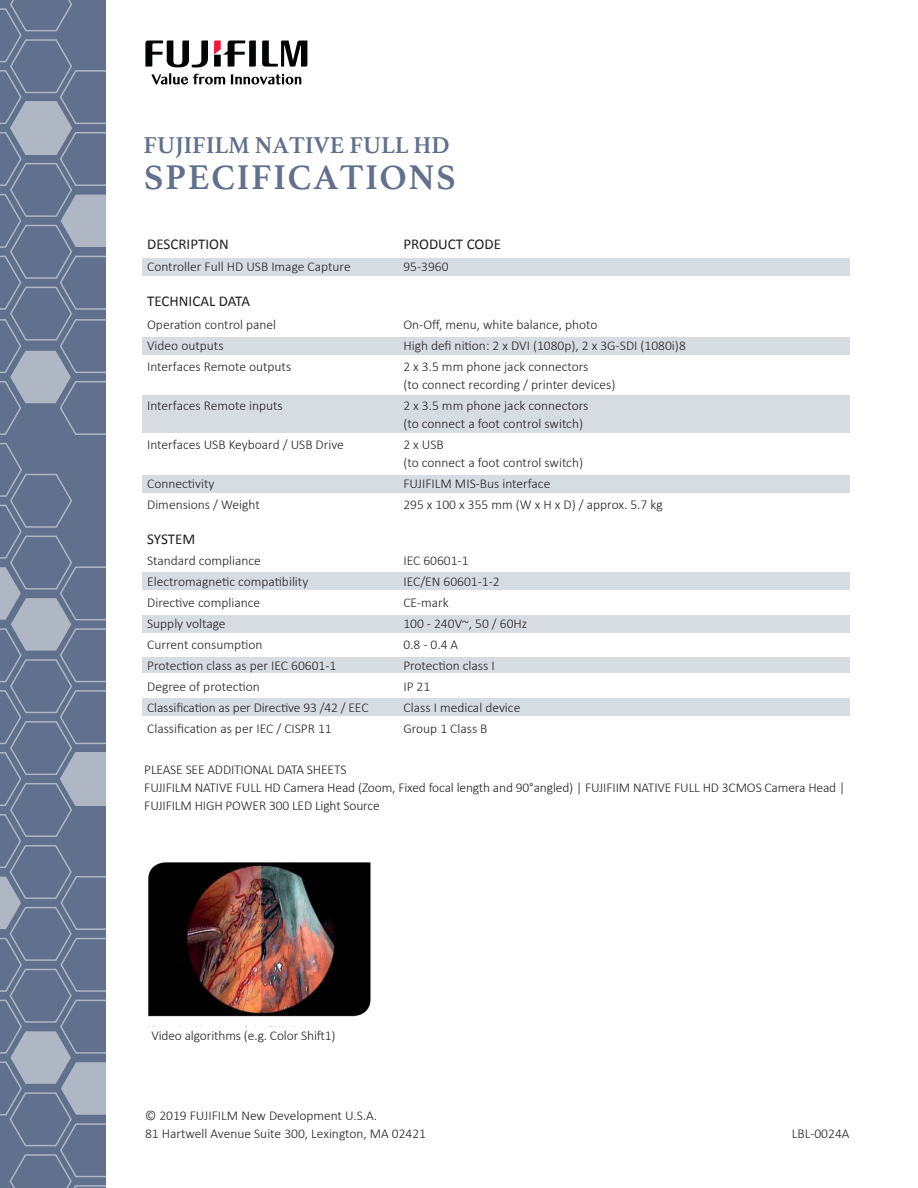
<style>
.page{position:relative;width:918px;height:1188px;background:#fff}
.page>*{position:absolute;margin:0;border:0;box-sizing:border-box;transform-origin:0 0}
.t1{font:700 36px "Athelas";letter-spacing:.045em;color:#60708d}
.t2{font:700 24px "Athelas";color:#60708d}
.t3{font:15px "Calibri";color:#231f20}
.t4{font:300 13.5px/18px "Calibri";color:#231f20}
</style>
<div class="page">
<div style="left:142px;top:258px;width:707px;height:18px;background:#d7dbe2"></div>
<div style="left:142px;top:337px;width:708px;height:18px;background:#d7dbe2"></div>
<div style="left:142px;top:475px;width:707px;height:18px;background:#d7dbe2"></div>
<div style="left:142px;top:615px;width:707px;height:17px;background:#d7dbe2"></div>
<div style="left:142px;top:395px;width:707px;height:38px;background:#d7dbe2"></div>
<div style="left:142px;top:573px;width:707px;height:17px;background:#d7dbe2"></div>
<div style="left:142px;top:657px;width:707px;height:16px;background:#d7dbe2"></div>
<div style="left:142px;top:699px;width:708px;height:17px;background:#d7dbe2"></div>
<svg style="left:0;top:0;width:106px;height:436px;background:#707f98"></svg>
<svg style="left:145px;top:40px;width:162px;height:45px"></svg>
<svg style="left:0;top:442px;width:106px;height:746px;background:#6e7d97"></svg>
<img style="left:148px;top:862px;width:223px;height:165px">
<h2 class="t2" style="left:144px;top:126px;width:308px">FUJIFILM NATIVE FULL HD</h2>
<h1 class="t1" style="left:144px;top:148px;width:313px">SPECIFICATIONS</h1>
<p class="t3" style="left:147px;top:233px;width:83px">DESCRIPTION</p>
<p class="t3" style="left:403px;top:233px;width:99px">PRODUCT CODE</p>
<p class="t4" style="left:147px;top:257px;width:205px">Controller Full HD USB Image Capture</p>
<p class="t4" style="left:403px;top:257px;width:47px">95-3960</p>
<p class="t3" style="left:147px;top:291px;width:104px">TECHNICAL DATA</p>
<p class="t4" style="left:147px;top:315px;width:131px">Operation control panel</p>
<p class="t4" style="left:403px;top:315px;width:196px">On-Off, menu, white balance, photo</p>
<p class="t4" style="left:147px;top:336px;width:78px">Video outputs</p>
<p class="t4" style="left:403px;top:336px;width:284px">High defi nition: 2 x DVI (1080p), 2 x 3G-SDI (1080i)8</p>
<p class="t4" style="left:147px;top:357px;width:146px">Interfaces Remote outputs</p>
<p class="t4" style="left:403px;top:357px;width:214px">2 x 3.5 mm phone jack connectors<br>(to connect recording / printer devices)</p>
<p class="t4" style="left:147px;top:396px;width:137px">Interfaces Remote inputs</p>
<p class="t4" style="left:403px;top:396px;width:187px">2 x 3.5 mm phone jack connectors (to connect a foot control switch)</p>
<p class="t4" style="left:147px;top:435px;width:198px">Interfaces USB Keyboard / USB Drive</p>
<p class="t4" style="left:403px;top:435px;width:181px">2 x USB<br>(to connect a foot control switch)</p>
<p class="t4" style="left:147px;top:474px;width:69px">Connectivity</p>
<p class="t4" style="left:403px;top:474px;width:149px">FUJIFILM MIS-Bus interface</p>
<p class="t4" style="left:147px;top:495px;width:114px">Dimensions / Weight</p>
<p class="t4" style="left:403px;top:495px;width:261px">295 x 100 x 355 mm (W x H x D) / approx. 5.7 kg</p>
<p class="t3" style="left:147px;top:528px;width:50px">SYSTEM</p>
<p class="t4" style="left:147px;top:550px;width:115px">Standard compliance</p>
<p class="t4" style="left:403px;top:550px;width:67px">IEC 60601-1</p>
<p class="t4" style="left:147px;top:571px;width:163px">Electromagnetic compatibility</p>
<p class="t4" style="left:403px;top:571px;width:98px">IEC/EN 60601-1-2</p>
<p class="t4" style="left:147px;top:592px;width:114px">Directive compliance</p>
<p class="t4" style="left:403px;top:592px;width:47px">CE-mark</p>
<p class="t4" style="left:147px;top:613px;width:80px">Supply voltage</p>
<p class="t4" style="left:403px;top:613px;width:125px">100 - 240V~, 50 / 60Hz</p>
<p class="t4" style="left:147px;top:634px;width:117px">Current consumption</p>
<p class="t4" style="left:403px;top:634px;width:56px">0.8 - 0.4 A</p>
<p class="t4" style="left:147px;top:655px;width:191px">Protection class as per IEC 60601-1</p>
<p class="t4" style="left:403px;top:655px;width:93px">Protection class I</p>
<p class="t4" style="left:147px;top:676px;width:114px">Degree of protection</p>
<p class="t4" style="left:403px;top:676px;width:28px">IP 21</p>
<p class="t4" style="left:147px;top:697px;width:223px">Classification as per Directive 93 /42 / EEC</p>
<p class="t4" style="left:404px;top:697px;width:118px">Class I medical device</p>
<p class="t4" style="left:147px;top:718px;width:186px">Classification as per IEC / CISPR 11</p>
<p class="t4" style="left:403px;top:718px;width:86px">Group 1 Class B</p>
<p class="t4" style="left:144px;top:760px;width:702px">PLEASE SEE ADDITIONAL DATA SHEETS<br>FUJIFILM NATIVE FULL HD Camera Head (Zoom, Fixed focal length and 90°angled) | FUJIFIIM NATIVE FULL HD 3CMOS Camera Head |<br>FUJIFILM HIGH POWER 300 LED Light Source</p>
<p class="t4" style="left:151px;top:1026px;width:186px">Video algorithms (e.g. Color Shift1)</p>
<p class="t4" style="left:145px;top:1106px;width:283px">© 2019 FUJIFILM New Development U.S.A.<br>81 Hartwell Avenue Suite 300, Lexington, MA 02421</p>
<p class="t4" style="left:792px;top:1124px;width:59px">LBL-0024A</p>
</div>
